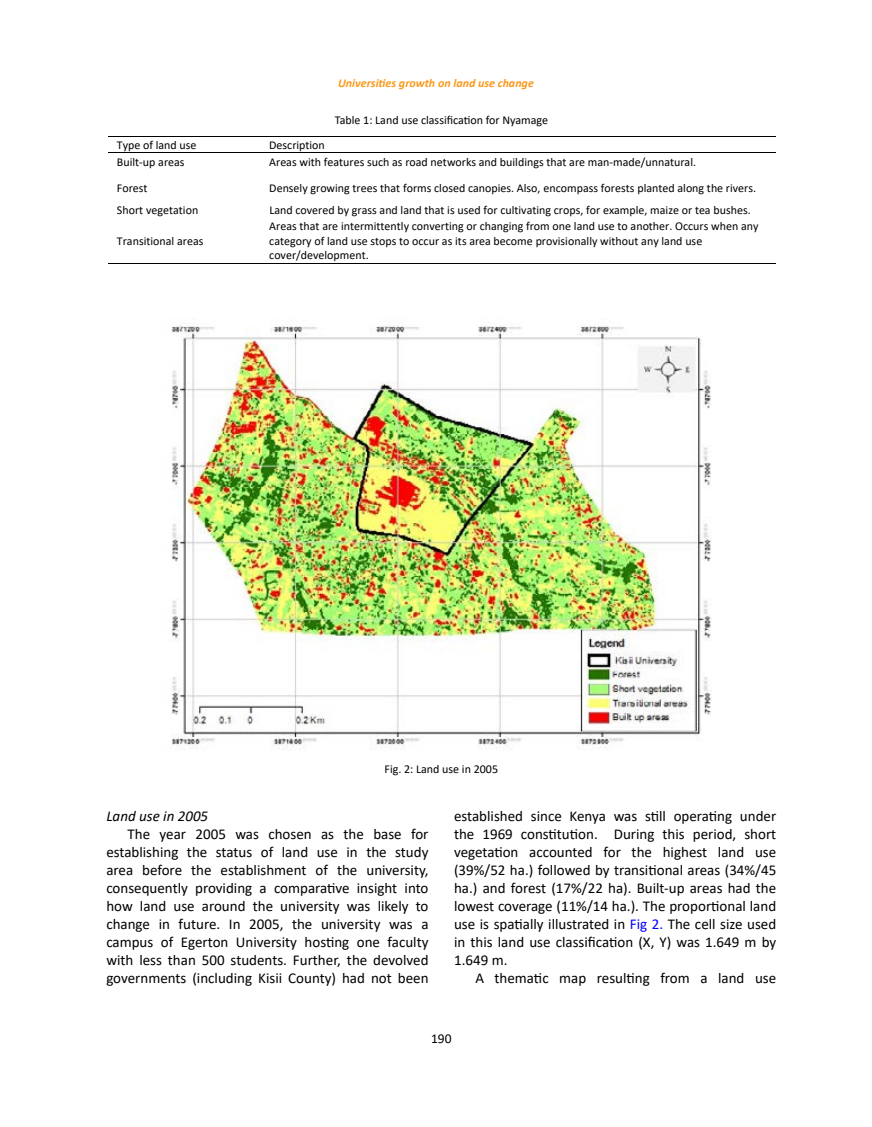
<style>
.page{position:relative;width:872px;height:1127px;background:#fff}
.page>*{position:absolute;margin:0;border:0;box-sizing:border-box;transform-origin:0 0}
.t1{font:15px/18px "Calibri";color:#000;text-align:justify}
.t2{font:italic 15px "Calibri";color:#000}
.t3{font:13.5px "Calibri";color:#000}
.t4{font:12px/14.7px "Calibri";color:#000}
.t5{font:italic 700 12px "Calibri";color:#f8991d}
.s1{color:#00f}
</style>
<div class="page">
<hr style="left:109px;top:136px;width:667px;height:1px;background:#000">
<hr style="left:109px;top:152px;width:667px;height:1px;background:#000">
<hr style="left:108px;top:263px;width:153px;height:1px;background:#000">
<hr style="left:260px;top:263px;width:516px;height:1px;background:#000">
<img style="left:171px;top:325px;width:540px;height:425px">
<p class="t5" style="left:338px;top:75px;width:197px">Universities growth on land use change</p>
<p class="t4" style="left:335px;top:112px;width:215px">Table 1: Land use classification for Nyamage</p>
<p class="t4" style="left:117px;top:137px;width:81px">Type of land use</p>
<p class="t4" style="left:269px;top:137px;width:57px">Description</p>
<p class="t4" style="left:117px;top:155px;width:69px">Built‐up areas</p>
<p class="t4" style="left:269px;top:155px;width:428px">Areas with features such as road networks and buildings that are man‐made/unnatural.</p>
<p class="t4" style="left:117px;top:180px;width:32px">Forest</p>
<p class="t4" style="left:269px;top:180px;width:488px">Densely growing trees that forms closed canopies. Also, encompass forests planted along the rivers.</p>
<p class="t4" style="left:117px;top:203px;width:83px">Short vegetation</p>
<p class="t4" style="left:269px;top:203px;width:483px">Land covered by grass and land that is used for cultivating crops, for example, maize or tea bushes.</p>
<p class="t4" style="left:117px;top:233px;width:88px">Transitional areas</p>
<p class="t4" style="left:269px;top:218px;width:491px">Areas that are intermittently converting or changing from one land use to another. Occurs when any category of land use stops to occur as its area become provisionally without any land use cover/development.</p>
<p class="t4" style="left:384px;top:761px;width:115px">Fig. 2: Land use in 2005</p>
<p class="t2" style="left:106px;top:806px;width:103px">Land use in 2005</p>
<p class="t1" style="left:106px;top:825px;width:324px;text-indent:21px">The year 2005 was chosen as the base for establishing the status of land use in the study area before the establishment of the university, consequently providing a comparative insight into how land use around the university was likely to change in future. In 2005, the university was a campus of Egerton University hosting one faculty with less than 500 students. Further, the devolved governments (including Kisii County) had not been</p>
<p class="t1" style="left:454px;top:807px;width:324px">established since Kenya was still operating under the 1969 constitution. During this period, short vegetation accounted for the highest land use (39%/52 ha.) followed by transitional areas (34%/45 ha.) and forest (17%/22 ha). Built-up areas had the lowest coverage (11%/14 ha.). The proportional land use is spatially illustrated in <span class="s1">Fig 2.</span> The cell size used in this land use classification (X, Y) was 1.649 m by 1.649 m.</p>
<p class="t1" style="left:475px;top:969px;width:302px">A thematic map resulting from a land use</p>
<p class="t3" style="left:431px;top:1029px;width:22px">190</p>
</div>
